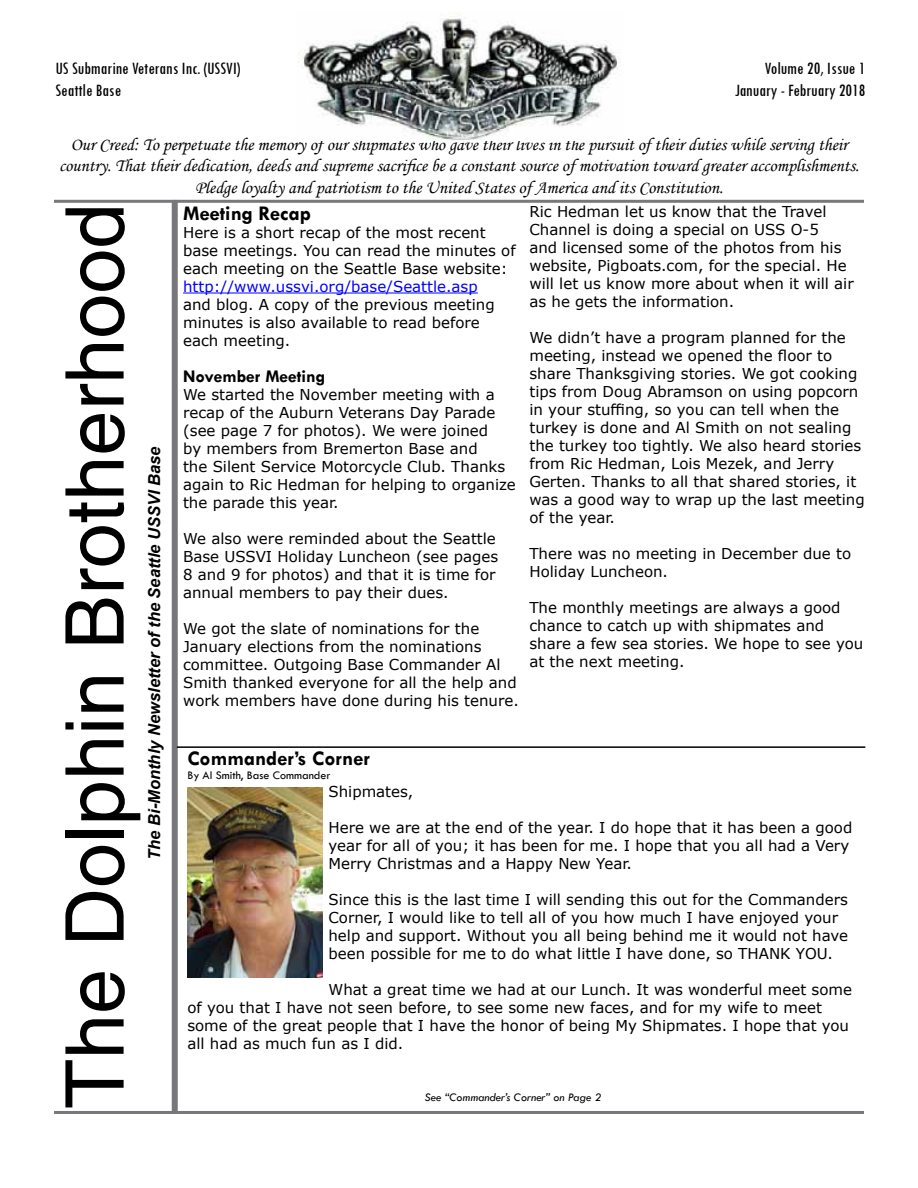
<style>
.page{position:relative;width:918px;height:1188px;background:#fff}
.page>*{position:absolute;margin:0;border:0;box-sizing:border-box;transform-origin:0 0}
.t1{font:81px "Helvetica";color:#000}
.t2{font:700 21px "Tw Cen";color:#000}
.t3{font:18px/21.6px "Monotype Corsiva";color:#000;text-align:center}
.t4{font:condensed 18px "Tw Cen";color:#000}
.t5{font:700 18px "Tw Cen";color:#000}
.t6{font:italic 700 16.5px "Arial";color:#000}
.t7{font:15px/18px "Verdana";color:#000}
.t8{font:15px "Verdana";color:#00f}
.t9{font:italic 12px "Tw Cen";color:#000}
.t10{font:12px "Tw Cen";color:#000}
</style>
<div class="page">
<hr style="left:54px;top:200px;width:810px;height:3px;background:#77787b">
<div style="left:172px;top:200px;width:6px;height:914px;background:#77787b"></div>
<img style="left:297px;top:16px;width:323px;height:124px">
<hr style="left:54px;top:1111px;width:810px;height:3px;background:#77787b">
<hr style="left:177px;top:746px;width:688px;height:2px;background:#000">
<hr style="left:183px;top:293px;width:295px;height:1px;background:#00f">
<img style="left:187px;top:787px;width:135px;height:191px">
<p class="t4" style="left:55px;top:58px;width:186px">US Submarine Veterans Inc. (USSVI)</p>
<p class="t4" style="left:765px;top:58px;width:102px">Volume 20, Issue 1</p>
<p class="t4" style="left:55px;top:79px;width:67px">Seattle Base</p>
<p class="t4" style="left:735px;top:79px;width:132px">January - February 2018</p>
<p class="t3" style="left:59px;top:133px;width:802px">Our Creed: To perpetuate the memory of our shipmates who gave their lives in the pursuit of their duties while serving their country. That their dedication, deeds and supreme sacrifice be a constant source of motivation toward greater accomplishments.<br>Pledge loyalty and patriotism to the United States of America and its Constitution.</p>
<h1 class="t1" style="left:48px;top:1109px;width:906px;rotate:-90deg">The Dolphin Brotherhood</h1>
<p class="t6" style="left:143px;top:860px;width:415px;rotate:-90deg">The Bi-Monthly Newsletter of the Seattle USSVI Base</p>
<h2 class="t2" style="left:183px;top:200px;width:129px">Meeting Recap</h2>
<p class="t7" style="left:183px;top:223px;width:334px">Here is a short recap of the most recent base meetings. You can read the minutes of each meeting on the Seattle Base website:</p>
<p class="t8" style="left:183px;top:276px;width:296px">http://www.ussvi.org/base/Seattle.asp</p>
<p class="t7" style="left:183px;top:295px;width:313px">and blog. A copy of the previous meeting minutes is also available to read before each meeting.</p>
<p class="t5" style="left:183px;top:365px;width:144px">November Meeting</p>
<p class="t7" style="left:183px;top:385px;width:334px">We started the November meeting with a recap of the Auburn Veterans Day Parade (see page 7 for photos). We were joined<br>by members from Bremerton Base and<br>the Silent Service Motorcycle Club. Thanks again to Ric Hedman for helping to organize the parade this year.</p>
<p class="t7" style="left:183px;top:529px;width:317px">We also were reminded about the Seattle Base USSVI Holiday Luncheon (see pages 8 and 9 for photos) and that it is time for annual members to pay their dues.</p>
<p class="t7" style="left:183px;top:619px;width:337px">We got the slate of nominations for the January elections from the nominations committee. Outgoing Base Commander Al Smith thanked everyone for all the help and work members have done during his tenure.</p>
<p class="t7" style="left:529px;top:202px;width:326px">Ric Hedman let us know that the Travel Channel is doing a special on USS O-5<br>and licensed some of the photos from his website, Pigboats.com, for the special. He will let us know more about when it will air as he gets the information.</p>
<p class="t7" style="left:529px;top:328px;width:337px">We didn’t have a program planned for the meeting, instead we opened the floor to share Thanksgiving stories. We got cooking tips from Doug Abramson on using popcorn in your stuffing, so you can tell when the turkey is done and Al Smith on not sealing the turkey too tightly. We also heard stories from Ric Hedman, Lois Mezek, and Jerry Gerten. Thanks to all that shared stories, it was a good way to wrap up the last meeting of the year.</p>
<p class="t7" style="left:529px;top:544px;width:323px">There was no meeting in December due to<br>Holiday Luncheon.</p>
<p class="t7" style="left:529px;top:598px;width:335px">The monthly meetings are always a good chance to catch up with shipmates and share a few sea stories. We hope to see you at the next meeting.</p>
<h2 class="t2" style="left:187px;top:746px;width:184px">Commander’s Corner</h2>
<p class="t10" style="left:187px;top:768px;width:145px">By Al Smith, Base Commander</p>
<p class="t7" style="left:328px;top:783px;width:86px">Shipmates,</p>
<p class="t7" style="left:328px;top:819px;width:525px">Here we are at the end of the year. I do hope that it has been a good year for all of you; it has been for me. I hope that you all had a Very<br>Merry Christmas and a Happy New Year.</p>
<p class="t7" style="left:328px;top:891px;width:521px">Since this is the last time I will sending this out for the Commanders Corner, I would like to tell all of you how much I have enjoyed your help and support. Without you all being behind me it would not have been possible for me to do what little I have done, so THANK YOU.</p>
<p class="t7" style="left:187px;top:981px;width:666px;text-indent:141px">What a great time we had at our Lunch. It was wonderful meet some of you that I have not seen before, to see some new faces, and for my wife to meet some of the great people that I have the honor of being My Shipmates. I hope that you all had as much fun as I did.</p>
<p class="t9" style="left:425px;top:1090px;width:178px">See “Commander’s Corner” on Page 2</p>
</div>
